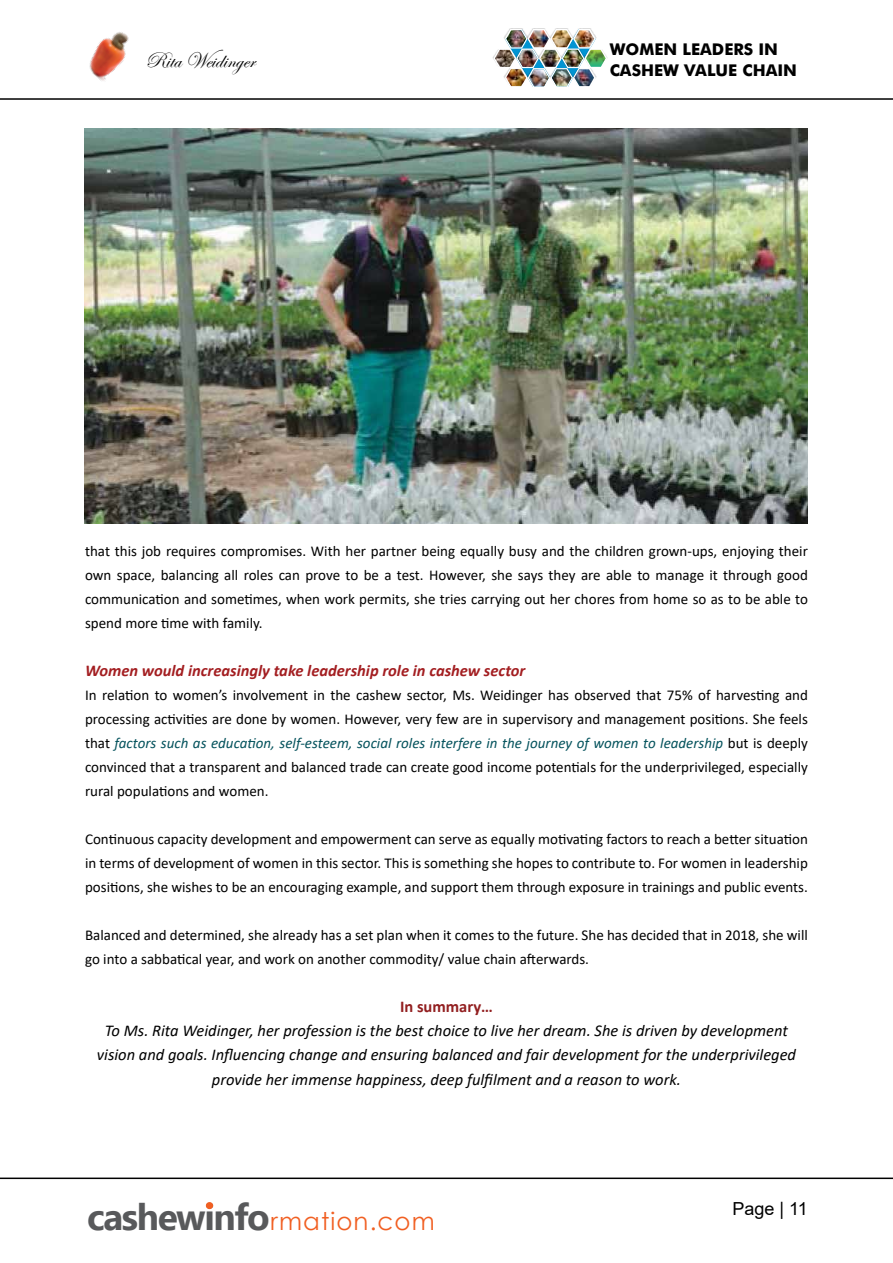
<style>
.page{position:relative;width:893px;height:1263px;background:#fff}
.page>*{position:absolute;margin:0;border:0;box-sizing:border-box;transform-origin:0 0}
.t1{font:24.45px "Century Gothic";letter-spacing:.045em;color:#f15f22}
.t2{font:22.5px "Edwardian Script ITC";color:#000101}
.t3{font:18px "Arial";color:#000}
.t4{font:italic 16.5px/24px "Calibri";color:#000101;text-align:center}
.t5{font:italic 700 16.5px "Calibri";color:#a31e21}
.t6{font:700 16.5px "Calibri";color:#921f20}
.t7{font:700 16.2px/21.5px "Futura BT";color:#000}
.t8{font:15px/24px "Calibri";color:#000;text-align:justify}
.s1{font-style:italic;color:#04525c}
.s2{font-family:"Ebrima";font-weight:700;font-size:37.05px;color:#58595b}
</style>
<div class="page">
<hr style="left:0;top:98px;width:893px;height:2px;background:#000">
<hr style="left:0;top:1177px;width:893px;height:2px;background:#000">
<img style="left:89px;top:32px;width:40px;height:49px">
<img style="left:493px;top:29px;width:114px;height:58px">
<img style="left:518px;top:50px;width:19px;height:17px">
<img style="left:563px;top:50px;width:20px;height:17px">
<img style="left:540px;top:50px;width:20px;height:17px">
<img style="left:495px;top:50px;width:20px;height:17px">
<img style="left:586px;top:50px;width:20px;height:17px">
<div style="left:206px;top:1202px;width:7px;height:7px;background:#f15f22;border-radius:50%"></div>
<img style="left:85px;top:128px;width:723px;height:396px">
<h2 class="t2" style="left:145px;top:48px;width:111px">Rita Weidinger</h2>
<p class="t7" style="left:610px;top:38px;width:189px">WOMEN LEADERS IN<br>CASHEW VALUE CHAIN</p>
<p class="t8" style="left:85px;top:539px;width:724px">that this job requires compromises. With her partner being equally busy and the children grown-ups, enjoying their own space, balancing all roles can prove to be a test. However, she says they are able to manage it through good communication and sometimes, when work permits, she tries carrying out her chores from home so as to be able to spend more time with family.</p>
<p class="t5" style="left:85px;top:659px;width:442px">Women would increasingly take leadership role in cashew sector</p>
<p class="t8" style="left:85px;top:683px;width:724px">In relation to women’s involvement in the cashew sector, Ms. Weidinger has observed that 75% of harvesting and processing activities are done by women. However, very few are in supervisory and management positions. She feels that <span class="s1">factors such as education, self-esteem, social roles interfere in the journey of women to leadership</span> but is deeply convinced that a transparent and balanced trade can create good income potentials for the underprivileged, especially rural populations and women.</p>
<p class="t8" style="left:85px;top:827px;width:724px">Continuous capacity development and empowerment can serve as equally motivating factors to reach a better situation in terms of development of women in this sector. This is something she hopes to contribute to. For women in leadership positions, she wishes to be an encouraging example, and support them through exposure in trainings and public events.</p>
<p class="t8" style="left:85px;top:923px;width:724px">Balanced and determined, she already has a set plan when it comes to the future. She has decided that in 2018, she will go into a sabbatical year, and work on another commodity/ value chain afterwards.</p>
<p class="t6" style="left:400px;top:995px;width:94px">In summary…</p>
<p class="t4" style="left:97px;top:1018px;width:701px">To Ms. Rita Weidinger, her profession is the best choice to live her dream. She is driven by development vision and goals. Influencing change and ensuring balanced and fair development for the underprivileged provide her immense happiness, deep fulfilment and a reason to work.</p>
<h1 class="t1" style="left:87px;top:1204px;width:349px"><span class="s2">cashewinfo</span>rmation.com</h1>
<p class="t3" style="left:732px;top:1196px;width:77px">Page | 11</p>
</div>
